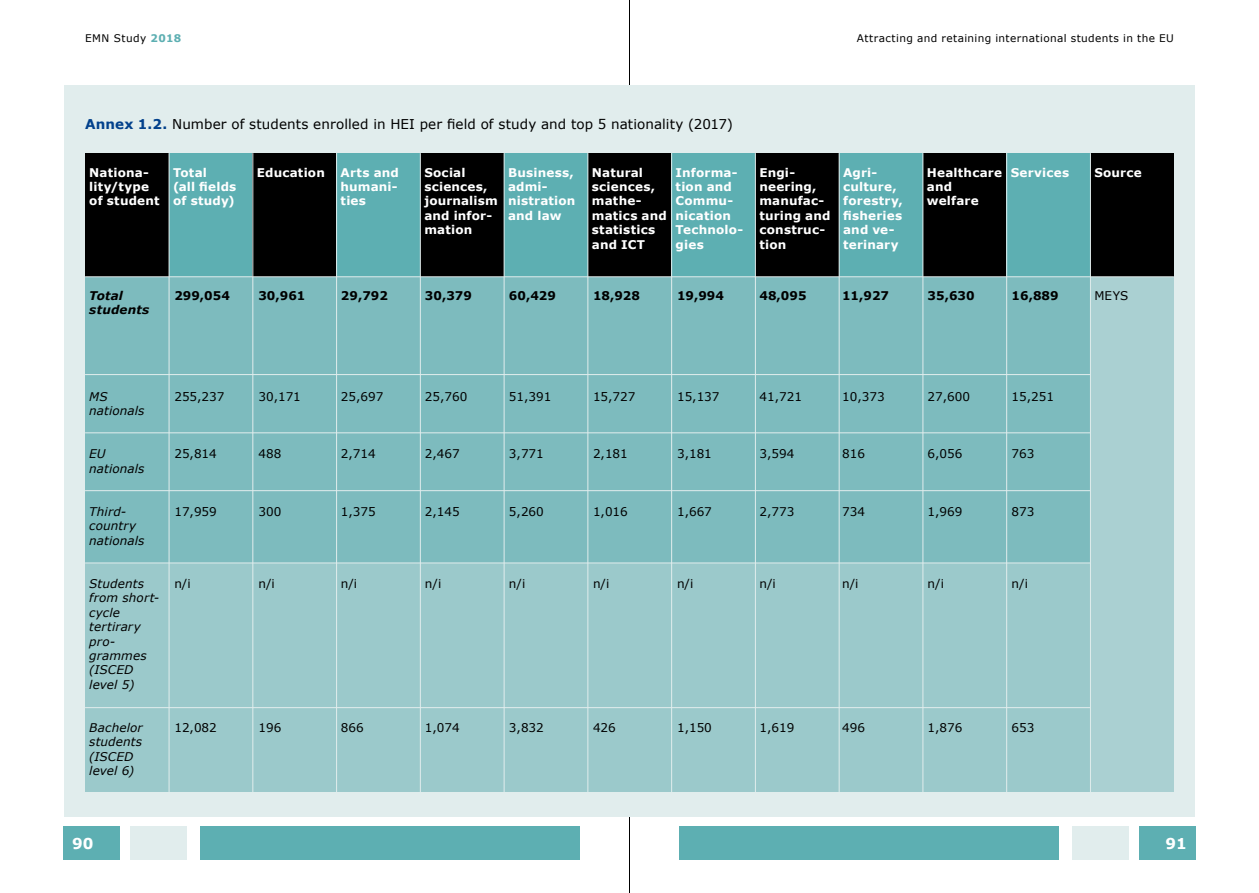
<style>
.page{position:relative;width:1259px;height:893px;background:#fff}
.page>*{position:absolute;margin:0;border:0;box-sizing:border-box;transform-origin:0 0}
.t1{font:700 15px "Verdana";color:#fff}
.t2{font:13.5px "Verdana";letter-spacing:.005em;color:#000}
.t3{font:700 12px/14.4px "Verdana";letter-spacing:.015em;color:#fff}
.t4{font:12px "Verdana";color:#000}
.t5{font:italic 12px/14.4px "Verdana";letter-spacing:.01em;color:#000}
.t6{font:700 12px "Verdana";color:#000}
.t7{font:italic 700 12px/14.4px "Verdana";letter-spacing:.01em;color:#000}
.t8{font:10.5px "Verdana";letter-spacing:.04em;color:#000}
.s1{font-weight:700;color:#5dafb2}
.s2{font-weight:700;color:#02418c}
</style>
<div class="page">
<hr style="left:629px;top:0;width:1px;height:893px;background:#000">
<div style="left:64px;top:826px;width:56px;height:34px;background:#5dafb2"></div>
<div style="left:130px;top:826px;width:57px;height:34px;background:#e1eded"></div>
<div style="left:200px;top:826px;width:380px;height:34px;background:#5dafb2"></div>
<div style="left:1139px;top:826px;width:56px;height:34px;background:#5dafb2"></div>
<div style="left:1072px;top:826px;width:56px;height:34px;background:#e1eded"></div>
<div style="left:679px;top:826px;width:380px;height:34px;background:#5dafb2"></div>
<div style="left:629px;top:85px;width:566px;height:731px;background:#e1eded"></div>
<div style="left:64px;top:85px;width:565px;height:731px;background:#e1eded"></div>
<div style="left:85px;top:153px;width:84px;height:123px;background:#000"></div>
<div style="left:420px;top:153px;width:84px;height:123px;background:#000"></div>
<div style="left:169px;top:153px;width:84px;height:123px;background:#5dafb2"></div>
<div style="left:504px;top:153px;width:83px;height:123px;background:#5dafb2"></div>
<div style="left:1090px;top:276px;width:84px;height:516px;background:#aad0d2"></div>
<div style="left:253px;top:153px;width:83px;height:123px;background:#000"></div>
<div style="left:587px;top:153px;width:84px;height:123px;background:#000"></div>
<div style="left:336px;top:153px;width:84px;height:123px;background:#5dafb2"></div>
<div style="left:671px;top:153px;width:84px;height:123px;background:#5dafb2"></div>
<div style="left:755px;top:153px;width:84px;height:123px;background:#000"></div>
<div style="left:839px;top:153px;width:83px;height:123px;background:#5dafb2"></div>
<div style="left:922px;top:153px;width:84px;height:123px;background:#000"></div>
<div style="left:1006px;top:153px;width:84px;height:123px;background:#5dafb2"></div>
<div style="left:1090px;top:153px;width:84px;height:123px;background:#000"></div>
<div style="left:85px;top:277px;width:1005px;height:286px;background:#7dbbbe"></div>
<div style="left:85px;top:563px;width:1005px;height:229px;background:#9bc9cb"></div>
<hr style="left:85px;top:374px;width:1005px;height:1px;background:#e1eded">
<hr style="left:85px;top:276px;width:1089px;height:1px;background:#e1eded">
<hr style="left:85px;top:432px;width:1005px;height:1px;background:#e1eded">
<hr style="left:85px;top:490px;width:1005px;height:1px;background:#e1eded">
<hr style="left:85px;top:563px;width:1005px;height:1px;background:#e1eded">
<hr style="left:85px;top:707px;width:1005px;height:1px;background:#e1eded">
<hr style="left:169px;top:153px;width:1px;height:639px;background:#e1eded">
<hr style="left:252px;top:153px;width:1px;height:639px;background:#e1eded">
<hr style="left:336px;top:153px;width:1px;height:639px;background:#e1eded">
<hr style="left:420px;top:153px;width:1px;height:639px;background:#e1eded">
<hr style="left:504px;top:153px;width:1px;height:639px;background:#e1eded">
<hr style="left:587px;top:153px;width:1px;height:639px;background:#e1eded">
<hr style="left:671px;top:153px;width:1px;height:639px;background:#e1eded">
<hr style="left:755px;top:153px;width:1px;height:639px;background:#e1eded">
<hr style="left:839px;top:153px;width:1px;height:639px;background:#e1eded">
<hr style="left:922px;top:153px;width:1px;height:639px;background:#e1eded">
<hr style="left:1006px;top:153px;width:1px;height:639px;background:#e1eded">
<hr style="left:1090px;top:153px;width:1px;height:639px;background:#e1eded">
<p class="t8" style="left:85px;top:31px;width:98px">EMN Study <span class="s1">2018</span></p>
<p class="t8" style="left:857px;top:31px;width:318px">Attracting and retaining international students in the EU</p>
<p class="t2" style="left:85px;top:116px;width:649px"><span class="s2">Annex 1.2.</span> Number of students enrolled in HEI per field of study and top 5 nationality (2017)</p>
<p class="t3" style="left:340px;top:165px;width:60px;text-align:justify">Arts and humani&shy;ties</p>
<p class="t3" style="left:675px;top:165px;width:69px">Informa&shy;tion and<br>Commu&shy;nication<br>Technolo&shy;gies</p>
<p class="t3" style="left:759px;top:165px;width:73px">Engi&shy;neering, manufac&shy;turing and construc&shy;tion</p>
<p class="t3" style="left:843px;top:165px;width:61px">Agri&shy;culture, forestry, fisheries and ve&shy;terinary</p>
<p class="t3" style="left:927px;top:165px;width:77px">Healthcare and welfare</p>
<p class="t3" style="left:1010px;top:165px;width:60px">Services</p>
<p class="t3" style="left:1094px;top:165px;width:49px">Source</p>
<p class="t3" style="left:89px;top:165px;width:72px">Nationa&shy;lity/type of student</p>
<p class="t3" style="left:424px;top:165px;width:75px">Social sciences, journalism and infor&shy;mation</p>
<p class="t3" style="left:173px;top:165px;width:65px">Total<br>(all fields of study)</p>
<p class="t3" style="left:508px;top:165px;width:69px">Business, admi&shy;nistration and law</p>
<p class="t3" style="left:257px;top:165px;width:70px">Education</p>
<p class="t3" style="left:592px;top:165px;width:76px">Natural sciences, mathe&shy;matics and statistics and ICT</p>
<p class="t7" style="left:89px;top:288px;width:61px">Total students</p>
<p class="t6" style="left:174px;top:288px;width:57px">299,054</p>
<p class="t6" style="left:258px;top:288px;width:48px">30,961</p>
<p class="t6" style="left:341px;top:288px;width:48px">29,792</p>
<p class="t6" style="left:425px;top:288px;width:48px">30,379</p>
<p class="t6" style="left:509px;top:288px;width:48px">60,429</p>
<p class="t6" style="left:593px;top:288px;width:48px">18,928</p>
<p class="t6" style="left:677px;top:288px;width:48px">19,994</p>
<p class="t6" style="left:759px;top:288px;width:48px">48,095</p>
<p class="t6" style="left:842px;top:288px;width:48px">11,927</p>
<p class="t6" style="left:927px;top:288px;width:48px">35,630</p>
<p class="t6" style="left:1011px;top:288px;width:48px">16,889</p>
<p class="t5" style="left:89px;top:389px;width:57px">MS nationals</p>
<p class="t5" style="left:89px;top:446px;width:57px">EU nationals</p>
<p class="t5" style="left:89px;top:504px;width:57px">Third&shy;country nationals</p>
<p class="t5" style="left:89px;top:576px;width:71px">Students from short&shy;cycle tertirary pro&shy;grammes (ISCED level 5)</p>
<p class="t5" style="left:89px;top:720px;width:55px">Bachelor students (ISCED level 6)</p>
<p class="t4" style="left:174px;top:389px;width:52px">255,237</p>
<p class="t4" style="left:258px;top:389px;width:44px">30,171</p>
<p class="t4" style="left:341px;top:389px;width:44px">25,697</p>
<p class="t4" style="left:425px;top:389px;width:44px">25,760</p>
<p class="t4" style="left:509px;top:389px;width:44px">51,391</p>
<p class="t4" style="left:593px;top:389px;width:44px">15,727</p>
<p class="t4" style="left:677px;top:389px;width:44px">15,137</p>
<p class="t4" style="left:759px;top:389px;width:44px">41,721</p>
<p class="t4" style="left:842px;top:389px;width:44px">10,373</p>
<p class="t4" style="left:927px;top:389px;width:44px">27,600</p>
<p class="t4" style="left:1011px;top:389px;width:44px">15,251</p>
<p class="t4" style="left:174px;top:446px;width:44px">25,814</p>
<p class="t4" style="left:258px;top:446px;width:24px">488</p>
<p class="t4" style="left:341px;top:446px;width:36px">2,714</p>
<p class="t4" style="left:425px;top:446px;width:36px">2,467</p>
<p class="t4" style="left:509px;top:446px;width:36px">3,771</p>
<p class="t4" style="left:593px;top:446px;width:36px">2,181</p>
<p class="t4" style="left:677px;top:446px;width:36px">3,181</p>
<p class="t4" style="left:759px;top:446px;width:36px">3,594</p>
<p class="t4" style="left:842px;top:446px;width:24px">816</p>
<p class="t4" style="left:927px;top:446px;width:36px">6,056</p>
<p class="t4" style="left:1011px;top:446px;width:24px">763</p>
<p class="t4" style="left:174px;top:504px;width:44px">17,959</p>
<p class="t4" style="left:258px;top:504px;width:24px">300</p>
<p class="t4" style="left:341px;top:504px;width:36px">1,375</p>
<p class="t4" style="left:425px;top:504px;width:36px">2,145</p>
<p class="t4" style="left:509px;top:504px;width:36px">5,260</p>
<p class="t4" style="left:593px;top:504px;width:36px">1,016</p>
<p class="t4" style="left:677px;top:504px;width:36px">1,667</p>
<p class="t4" style="left:759px;top:504px;width:36px">2,773</p>
<p class="t4" style="left:842px;top:504px;width:24px">734</p>
<p class="t4" style="left:927px;top:504px;width:36px">1,969</p>
<p class="t4" style="left:1011px;top:504px;width:24px">873</p>
<p class="t4" style="left:174px;top:576px;width:18px">n/i</p>
<p class="t4" style="left:258px;top:576px;width:18px">n/i</p>
<p class="t4" style="left:341px;top:576px;width:18px">n/i</p>
<p class="t4" style="left:425px;top:576px;width:18px">n/i</p>
<p class="t4" style="left:509px;top:576px;width:18px">n/i</p>
<p class="t4" style="left:593px;top:576px;width:18px">n/i</p>
<p class="t4" style="left:677px;top:576px;width:18px">n/i</p>
<p class="t4" style="left:759px;top:576px;width:18px">n/i</p>
<p class="t4" style="left:842px;top:576px;width:18px">n/i</p>
<p class="t4" style="left:927px;top:576px;width:18px">n/i</p>
<p class="t4" style="left:1011px;top:576px;width:18px">n/i</p>
<p class="t4" style="left:174px;top:720px;width:44px">12,082</p>
<p class="t4" style="left:258px;top:720px;width:24px">196</p>
<p class="t4" style="left:341px;top:720px;width:24px">866</p>
<p class="t4" style="left:425px;top:720px;width:36px">1,074</p>
<p class="t4" style="left:509px;top:720px;width:36px">3,832</p>
<p class="t4" style="left:593px;top:720px;width:24px">426</p>
<p class="t4" style="left:677px;top:720px;width:36px">1,150</p>
<p class="t4" style="left:759px;top:720px;width:36px">1,619</p>
<p class="t4" style="left:842px;top:720px;width:24px">496</p>
<p class="t4" style="left:927px;top:720px;width:36px">1,876</p>
<p class="t4" style="left:1011px;top:720px;width:24px">653</p>
<p class="t4" style="left:1094px;top:288px;width:35px">MEYS</p>
<p class="t1" style="left:72px;top:834px;width:23px">90</p>
<p class="t1" style="left:1165px;top:834px;width:23px">91</p>
</div>
